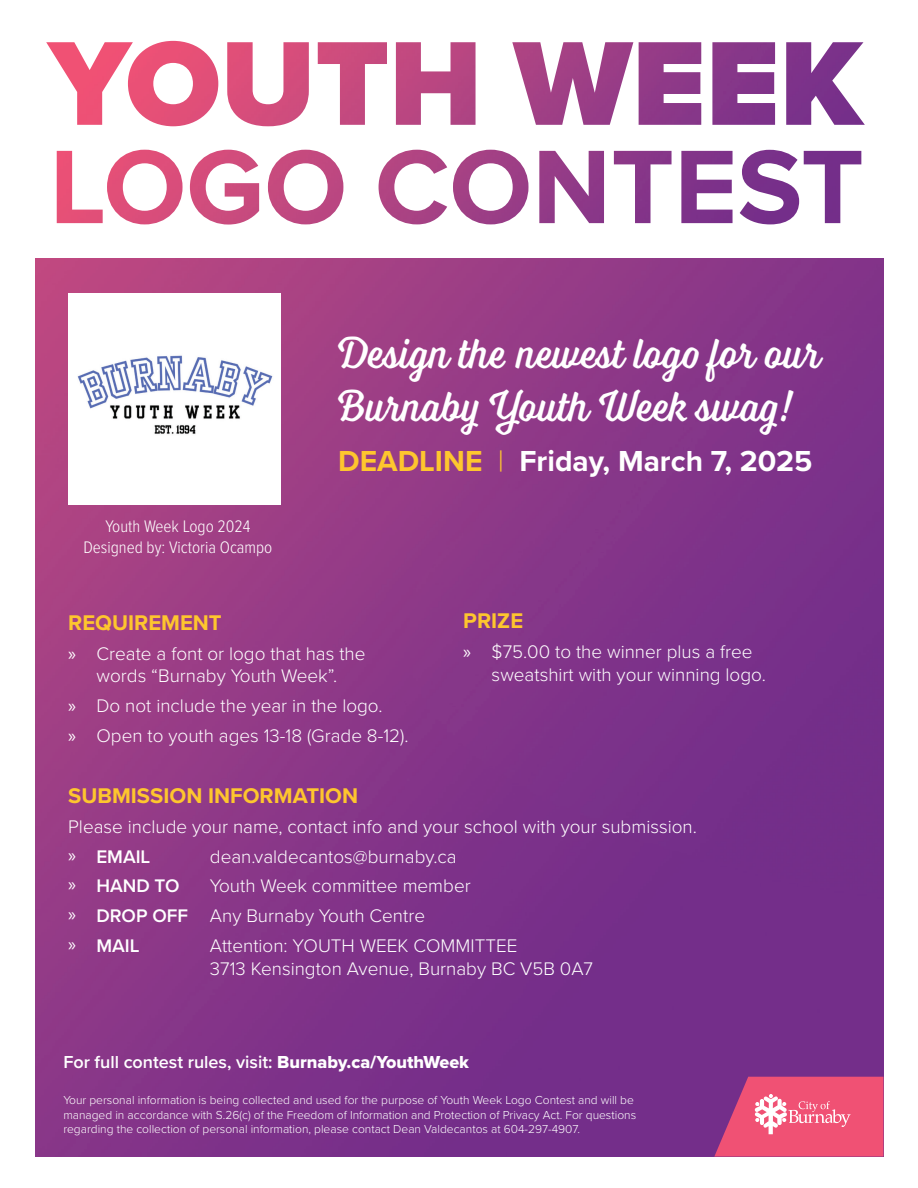
<style>
.page{position:relative;width:918px;height:1188px;background:#fff}
.page>*{position:absolute;margin:0;border:0;box-sizing:border-box;transform-origin:0 0}
.t1{font:300 45px/52.5px "Voltage";color:#fff}
.t2{font:700 30px "Proxima Nova";color:#fff}
.t3{font:700 22.05px "Proxima Nova";color:#fec62e}
.t4{font:300 18.9px/29.7px "Proxima Nova";color:#fff}
.t5{font:600 18.9px "Proxima Nova";color:#fff}
.t6{font:600 18px "Proxima Nova";color:#fff}
.t7{font:300 17.4px/20.9px "Proxima Nova Cond";color:#fff;text-align:center}
.t8{font:300 12px/14.4px "Proxima Nova";color:#fff}
.s1{color:#fec62e}
.s2{font-weight:300;color:#fec62e}
.s3{font-family:"Myriad Pro";font-weight:400}
.s4{font-weight:600}
.s5{font-family:"Proxima Nova Extrabld";font-weight:400}
</style>
<div class="page">
<img style="left:35px;top:259px;width:849px;height:898px">
<img style="left:69px;top:294px;width:212px;height:210px">
<svg style="left:714px;top:1077px;width:170px;height:80px;background:#e3597f"></svg>
<img style="left:46px;top:41px;width:819px;height:184px">
<h1 class="t1" style="left:338px;top:326px;width:484px">Design the newest logo for our<br>Burnaby Youth Week swag!</h1>
<p class="t7" style="left:83px;top:515px;width:191px">Youth Week Logo 2024<br>Designed by: Victoria Ocampo</p>
<h2 class="t2" style="left:338px;top:438px;width:476px"><span class="s1">DEADLINE</span> <span class="s2">|</span> Friday, March 7, 2025</h2>
<p class="t3" style="left:68px;top:606px;width:155px">REQUIREMENT</p>
<p class="t4" style="left:68px;top:641px;width:299px;line-height:22.6px;text-align:center"><span class="s3">»</span> Create a font or logo that has the words “Burnaby Youth Week”.</p>
<p class="t4" style="left:68px;top:690px;width:342px"><span class="s3">»</span> Do not include the year in the logo.<br><span class="s3">»</span> Open to youth ages 13-18 (Grade 8-12).</p>
<p class="t3" style="left:463px;top:605px;width:61px">PRIZE</p>
<p class="t4" style="left:492px;top:640px;width:276px;line-height:22.6px;text-indent:-28px"><span class="s3">»</span> $75.00 to the winner plus a free sweatshirt with your winning logo.</p>
<p class="t3" style="left:68px;top:779px;width:291px">SUBMISSION INFORMATION</p>
<p class="t4" style="left:68px;top:811px;width:630px">Please include your name, contact info and your school with your submission. <span class="s3">»</span> <span class="s4">EMAIL</span></p>
<p class="t4" style="left:210px;top:840px;width:248px">dean.valdecantos@burnaby.ca</p>
<p class="t5" style="left:68px;top:872px;width:113px"><span class="s3">»</span> HAND TO</p>
<p class="t4" style="left:68px;top:870px;width:404px;text-indent:142px">Youth Week committee member <span class="s3">»</span> <span class="s4">DROP OFF</span> Any Burnaby Youth Centre<br><span class="s3">»</span> <span class="s4">MAIL</span></p>
<p class="t4" style="left:210px;top:933px;width:385px;line-height:22.6px">Attention: YOUTH WEEK COMMITTEE<br>3713 Kensington Avenue, Burnaby BC V5B 0A7</p>
<p class="t6" style="left:63px;top:1048px;width:407px">For full contest rules, visit: <span class="s5">Burnaby.ca/YouthWeek</span></p>
<p class="t8" style="left:63px;top:1092px;width:574px">Your personal information is being collected and used for the purpose of Youth Week Logo Contest and will be managed in accordance with S.26(c) of the Freedom of Information and Protection of Privacy Act. For questions regarding the collection of personal information, please contact Dean Valdecantos at 604-297-4907.</p>
</div>
